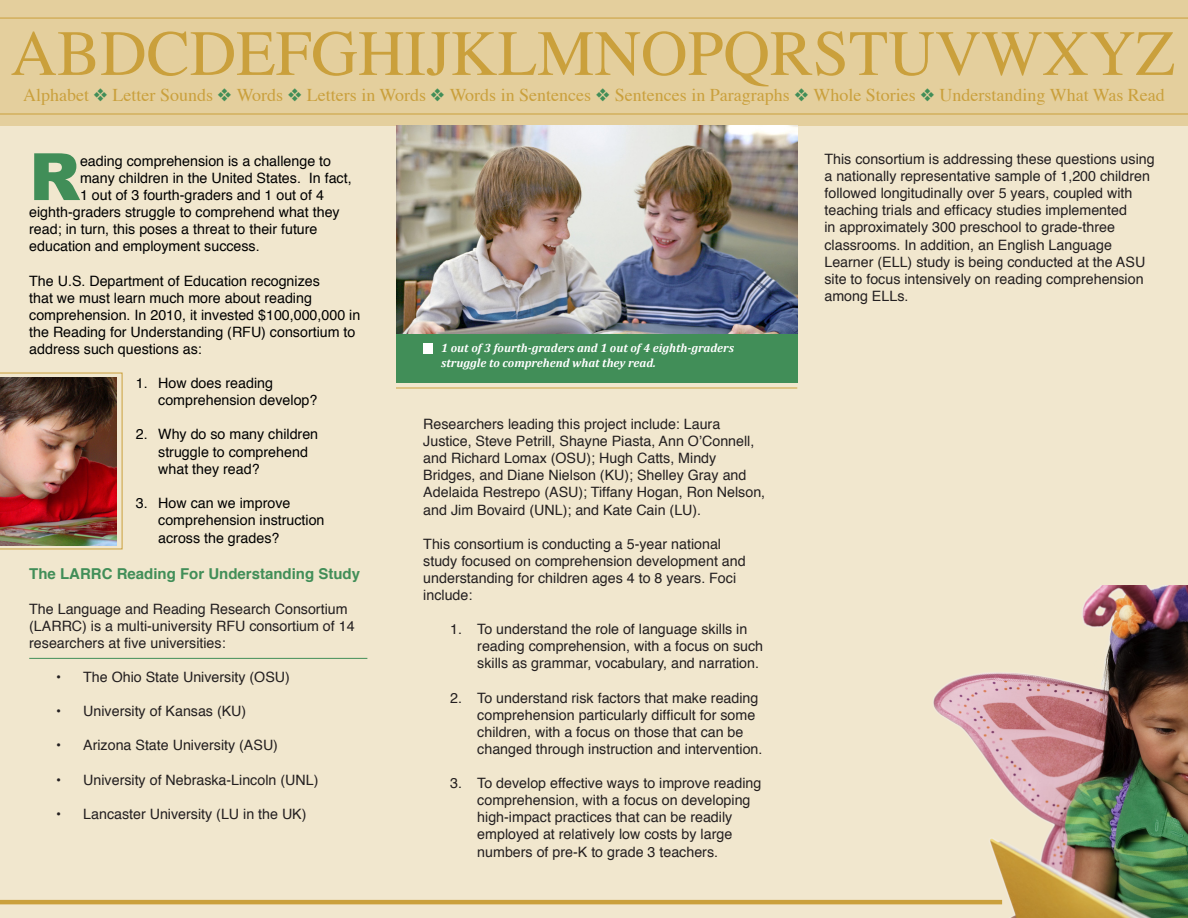
<style>
.page{position:relative;width:1188px;height:918px;background:#fff}
.page>*{position:absolute;margin:0;border:0;box-sizing:border-box;transform-origin:0 0}
.t1{font:900 65.25px "Arial";color:#418e58}
.t2{font:64.5px "Times";color:#caa03c}
.t3{font:18px "Times";color:#caa03c}
.t4{font:700 15px "Helvetica";color:#418e58}
.t5{font:14.25px/17.1px "Helvetica";color:#231f20}
.t6{font:14.25px/17.1px "Helvetica";color:#000}
.t7{font:italic 700 12px/14.4px "Cambria";color:#fff}
.s1{color:#418e58}
</style>
<div class="page">
<div style="left:0;top:0;width:1188px;height:126px;background:#e4cf9d"></div>
<div style="left:0;top:126px;width:1188px;height:792px;background:#f1e7ce"></div>
<img style="left:887px;top:585px;width:301px;height:333px">
<hr style="left:0;top:114px;width:1188px;height:1px;background:#caa03c">
<hr style="left:0;top:18px;width:1188px;height:1px;background:#caa03c">
<hr style="left:0;top:900px;width:1002px;height:4px;background:#caa03c">
<img style="left:0;top:373px;width:122px;height:176px">
<hr style="left:29px;top:658px;width:338px;height:1px;background:#418e58">
<img style="left:396px;top:126px;width:401px;height:209px">
<div style="left:396px;top:335px;width:401px;height:48px;background:#418e58"></div>
<div style="left:423px;top:343px;width:9px;height:10px;background:#fff"></div>
<hr style="left:396px;top:388px;width:401px;height:1px;background:#caa03c">
<p class="t2" style="left:10px;top:-7px;width:1166px">ABDCDEFGHIJKLMNOPQRSTUVWXYZ</p>
<p class="t3" style="left:23px;top:78px;width:1143px">Alphabet <span class="s1">❖</span> Letter Sounds <span class="s1">❖</span> Words <span class="s1">❖</span> Letters in Words <span class="s1">❖</span> Words in Sentences <span class="s1">❖</span> Sentences in Paragraphs <span class="s1">❖</span> Whole Stories <span class="s1">❖</span> Understanding What Was Read</p>
<p class="t1" style="left:29px;top:129px;width:52px">R</p>
<p class="t6" style="left:80px;top:153px;width:253px">eading comprehension is a challenge to</p>
<p class="t6" style="left:80px;top:170px;width:273px">many children in the United States. In fact,</p>
<p class="t6" style="left:80px;top:187px;width:245px">1 out of 3 fourth-graders and 1 out of 4</p>
<p class="t6" style="left:29px;top:204px;width:312px">eighth-graders struggle to comprehend what they</p>
<p class="t6" style="left:29px;top:221px;width:290px">read; in turn, this poses a threat to their future</p>
<p class="t6" style="left:29px;top:238px;width:232px">education and employment success.</p>
<p class="t6" style="left:29px;top:272px;width:333px">The U.S. Department of Education recognizes<br>that we must learn much more about reading comprehension. In 2010, it invested $100,000,000 in the Reading for Understanding (RFU) consortium to address such questions as:</p>
<p class="t6" style="left:158px;top:375px;width:161px;text-indent:-22px">1. How does reading comprehension develop?</p>
<p class="t6" style="left:158px;top:426px;width:161px;text-indent:-22px">2. Why do so many children struggle to comprehend what they read?</p>
<p class="t6" style="left:158px;top:495px;width:168px;line-height:17.5px;text-indent:-22px">3. How can we improve comprehension instruction across the grades?</p>
<p class="t4" style="left:29px;top:562px;width:332px">The LARRC Reading For Understanding Study</p>
<p class="t5" style="left:29px;top:600px;width:327px">The Language and Reading Research Consortium (LARRC) is a multi-university RFU consortium of 14 researchers at five universities:</p>
<p class="t5" style="left:56px;top:669px;width:235px">• The Ohio State University (OSU)</p>
<p class="t5" style="left:56px;top:703px;width:192px">• University of Kansas (KU)</p>
<p class="t5" style="left:56px;top:737px;width:223px">• Arizona State University (ASU)</p>
<p class="t5" style="left:56px;top:771px;width:264px">• University of Nebraska-Lincoln (UNL)</p>
<p class="t5" style="left:56px;top:806px;width:252px">• Lancaster University (LU in the UK)</p>
<p class="t7" style="left:441px;top:341px;width:294px">1 out of 3 fourth-graders and 1 out of 4 eighth-graders struggle to comprehend what they read.</p>
<p class="t5" style="left:423px;top:416px;width:343px">Researchers leading this project include: Laura Justice, Steve Petrill, Shayne Piasta, Ann O’Connell, and Richard Lomax (OSU); Hugh Catts, Mindy Bridges, and Diane Nielson (KU); Shelley Gray and Adelaida Restrepo (ASU); Tiffany Hogan, Ron Nelson, and Jim Bovaird (UNL); and Kate Cain (LU).</p>
<p class="t5" style="left:423px;top:536px;width:324px">This consortium is conducting a 5-year national study focused on comprehension development and understanding for children ages 4 to 8 years. Foci include:</p>
<p class="t5" style="left:477px;top:621px;width:287px;text-indent:-27px">1. To understand the role of language skills in reading comprehension, with a focus on such skills as grammar, vocabulary, and narration.</p>
<p class="t5" style="left:477px;top:690px;width:287px;text-indent:-27px">2. To understand risk factors that make reading comprehension particularly difficult for some children, with a focus on those that can be changed through instruction and intervention.</p>
<p class="t5" style="left:477px;top:775px;width:286px;text-indent:-27px">3. To develop effective ways to improve reading comprehension, with a focus on developing high-impact practices that can be readily employed at relatively low costs by large numbers of pre-K to grade 3 teachers.</p>
<p class="t5" style="left:824px;top:151px;width:332px">This consortium is addressing these questions using a nationally representative sample of 1,200 children followed longitudinally over 5 years, coupled with teaching trials and efficacy studies implemented<br>in approximately 300 preschool to grade-three classrooms. In addition, an English Language Learner (ELL) study is being conducted at the ASU site to focus intensively on reading comprehension among ELLs.</p>
</div>
